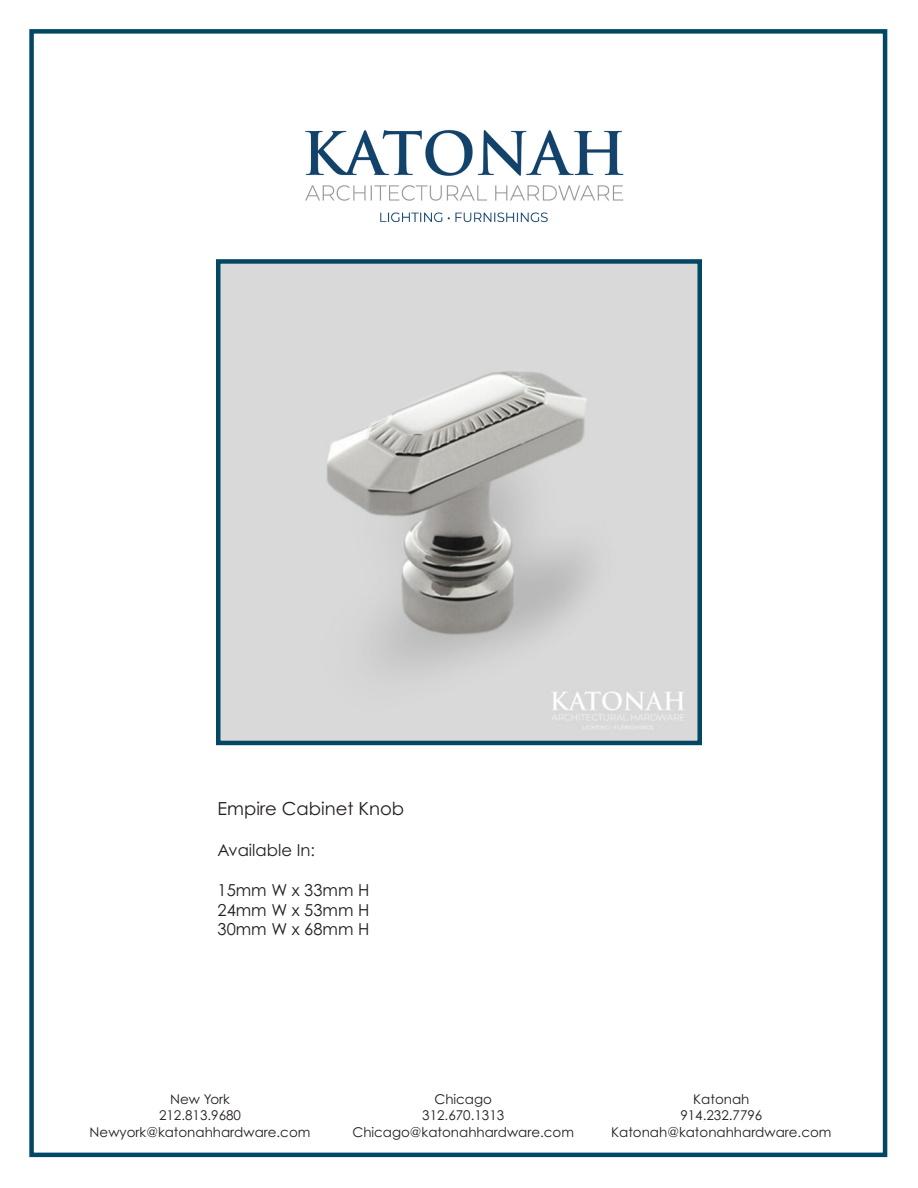
<style>
.page{position:relative;width:918px;height:1188px;background:#fff}
.page>*{position:absolute;margin:0;border:0;box-sizing:border-box;transform-origin:0 0}
.t1{font:18px "Century Gothic Pro";color:#231f20}
.t2{font:16.5px "Century Gothic Pro";color:#231f20}
.t3{font:13.5px "Century Gothic Pro";color:#231f20}
</style>
<div class="page">
<div style="left:29px;top:29px;width:858px;height:1128px;border:4px solid #024865"></div>
<img style="left:221px;top:264px;width:476px;height:476px">
<div style="left:216px;top:259px;width:486px;height:486px;border:4px solid #024865"></div>
<img style="left:305px;top:129px;width:319px;height:94px">
<p class="t1" style="left:218px;top:797px;width:188px">Empire Cabinet Knob</p>
<p class="t2" style="left:218px;top:840px;width:99px">Available In:</p>
<p class="t2" style="left:218px;top:880px;width:153px">15mm W x 33mm H</p>
<p class="t2" style="left:218px;top:900px;width:153px">24mm W x 53mm H</p>
<p class="t2" style="left:218px;top:919px;width:153px">30mm W x 68mm H</p>
<p class="t3" style="left:170px;top:1091px;width:61px">New York</p>
<p class="t3" style="left:159px;top:1107px;width:83px">212.813.9680</p>
<p class="t3" style="left:90px;top:1123px;width:222px">Newyork@katonahhardware.com</p>
<p class="t3" style="left:434px;top:1091px;width:59px">Chicago</p>
<p class="t3" style="left:422px;top:1107px;width:83px">312.670.1313</p>
<p class="t3" style="left:352px;top:1123px;width:223px">Chicago@katonahhardware.com</p>
<p class="t3" style="left:693px;top:1091px;width:58px">Katonah</p>
<p class="t3" style="left:680px;top:1107px;width:83px">914.232.7796</p>
<p class="t3" style="left:611px;top:1123px;width:222px">Katonah@katonahhardware.com</p>
</div>
